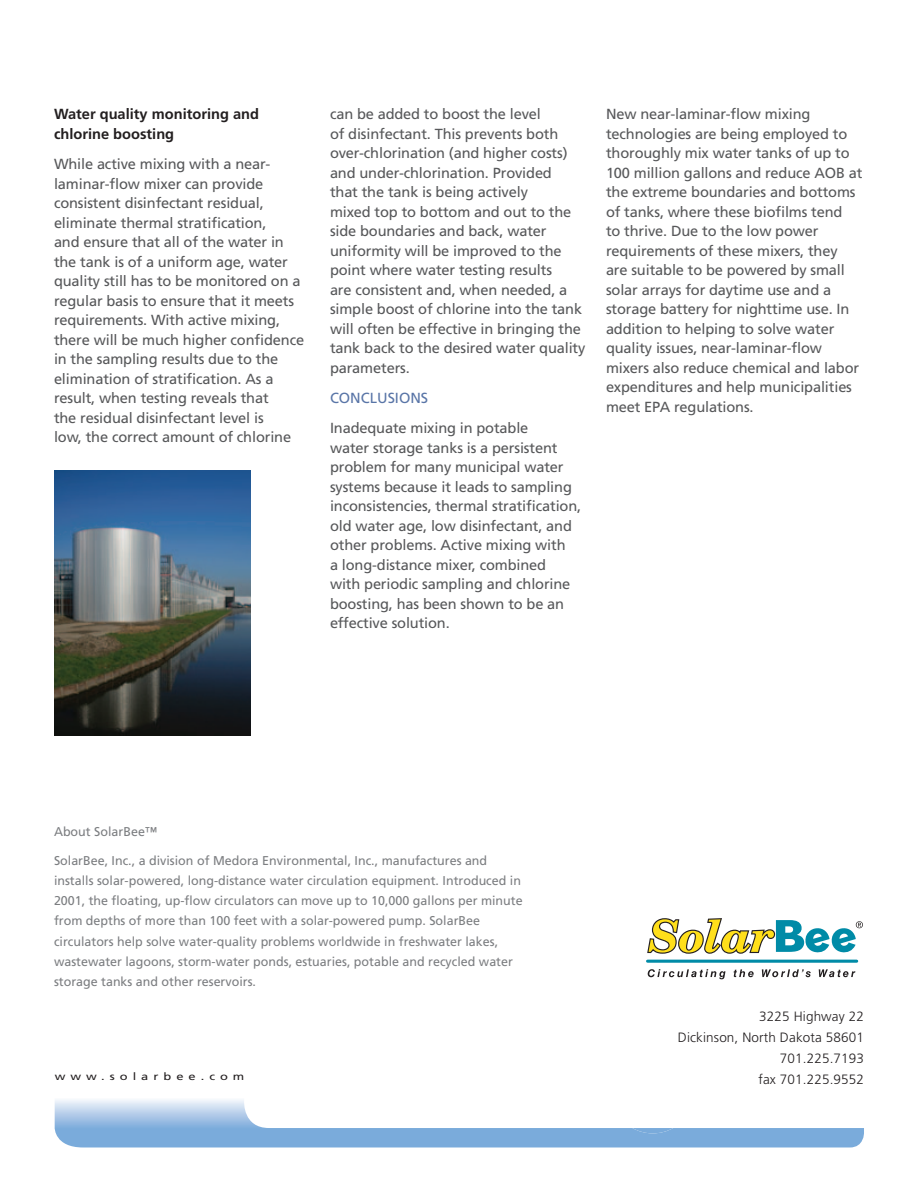
<style>
.page{position:relative;width:918px;height:1188px;background:#fff}
.page>*{position:absolute;margin:0;border:0;box-sizing:border-box;transform-origin:0 0}
.t1{font:14.7px/19.5px "Frutiger";letter-spacing:-.01em;color:#57585a}
.t2{font:700 14.7px/19.5px "Frutiger";color:#231f20}
.t3{font:14.7px "Frutiger";color:#5975a7}
.t4{font:300 13.5px/21px "Frutiger";letter-spacing:.01em;color:#231f20;text-align:right}
.t5{font:12.75px/20.2px "Frutiger";color:#7c7e81}
.t6{font:10.35px "Frutiger";letter-spacing:.39em;color:#231f20;scale:1.24 1}
</style>
<div class="page">
<img style="left:54px;top:470px;width:197px;height:265px">
<svg style="left:647px;top:918px;width:216px;height:36px"></svg>
<hr style="left:648px;top:960px;width:209px;height:3px;background:#008ba7">
<svg style="left:648px;top:969px;width:77px;height:10px"></svg>
<svg style="left:734px;top:969px;width:20px;height:8px"></svg>
<svg style="left:762px;top:969px;width:49px;height:8px"></svg>
<svg style="left:819px;top:969px;width:36px;height:8px"></svg>
<svg style="left:55px;top:1100px;width:809px;height:48px"></svg>
<svg style="left:632px;top:1128px;width:41px;height:5px"></svg>
<p class="t2" style="left:54px;top:104px;width:207px">Water quality monitoring and chlorine boosting</p>
<p class="t1" style="left:54px;top:154px;width:252px">While active mixing with a near&shy;laminar-flow mixer can provide consistent disinfectant residual, eliminate thermal stratification,<br>and ensure that all of the water in the tank is of a uniform age, water quality still has to be monitored on a regular basis to ensure that it meets requirements. With active mixing, there will be much higher confidence in the sampling results due to the elimination of stratification. As a result, when testing reveals that<br>the residual disinfectant level is<br>low, the correct amount of chlorine</p>
<p class="t1" style="left:330px;top:104px;width:257px">can be added to boost the level<br>of disinfectant. This prevents both over-chlorination (and higher costs) and under-chlorination. Provided<br>that the tank is being actively<br>mixed top to bottom and out to the side boundaries and back, water uniformity will be improved to the point where water testing results<br>are consistent and, when needed, a simple boost of chlorine into the tank will often be effective in bringing the tank back to the desired water quality parameters.</p>
<p class="t3" style="left:330px;top:389px;width:100px">CONCLUSIONS</p>
<p class="t1" style="left:330px;top:418px;width:253px">Inadequate mixing in potable<br>water storage tanks is a persistent problem for many municipal water systems because it leads to sampling inconsistencies, thermal stratification, old water age, low disinfectant, and other problems. Active mixing with<br>a long-distance mixer, combined<br>with periodic sampling and chlorine boosting, has been shown to be an effective solution.</p>
<p class="t1" style="left:606px;top:104px;width:258px">New near-laminar-flow mixing technologies are being employed to thoroughly mix water tanks of up to 100 million gallons and reduce AOB at the extreme boundaries and bottoms of tanks, where these biofilms tend<br>to thrive. Due to the low power requirements of these mixers, they are suitable to be powered by small solar arrays for daytime use and a storage battery for nighttime use. In addition to helping to solve water quality issues, near-laminar-flow mixers also reduce chemical and labor expenditures and help municipalities meet EPA regulations.</p>
<p class="t5" style="left:54px;top:821px;width:105px">About SolarBee™</p>
<p class="t5" style="left:54px;top:850px;width:470px">SolarBee, Inc., a division of Medora Environmental, Inc., manufactures and installs solar-powered, long-distance water circulation equipment. Introduced in 2001, the floating, up-flow circulators can move up to 10,000 gallons per minute from depths of more than 100 feet with a solar-powered pump. SolarBee circulators help solve water-quality problems worldwide in freshwater lakes, wastewater lagoons, storm-water ponds, estuaries, potable and recycled water storage tanks and other reservoirs.</p>
<p class="t4" style="left:678px;top:1005px;width:188px">3225 Highway 22<br>Dickinson, North Dakota 58601<br>701.225.7193</p>
<p class="t6" style="left:55px;top:1070px;width:154px">www.solarbee.com</p>
<p class="t4" style="left:758px;top:1068px;width:107px">fax 701.225.9552</p>
</div>
